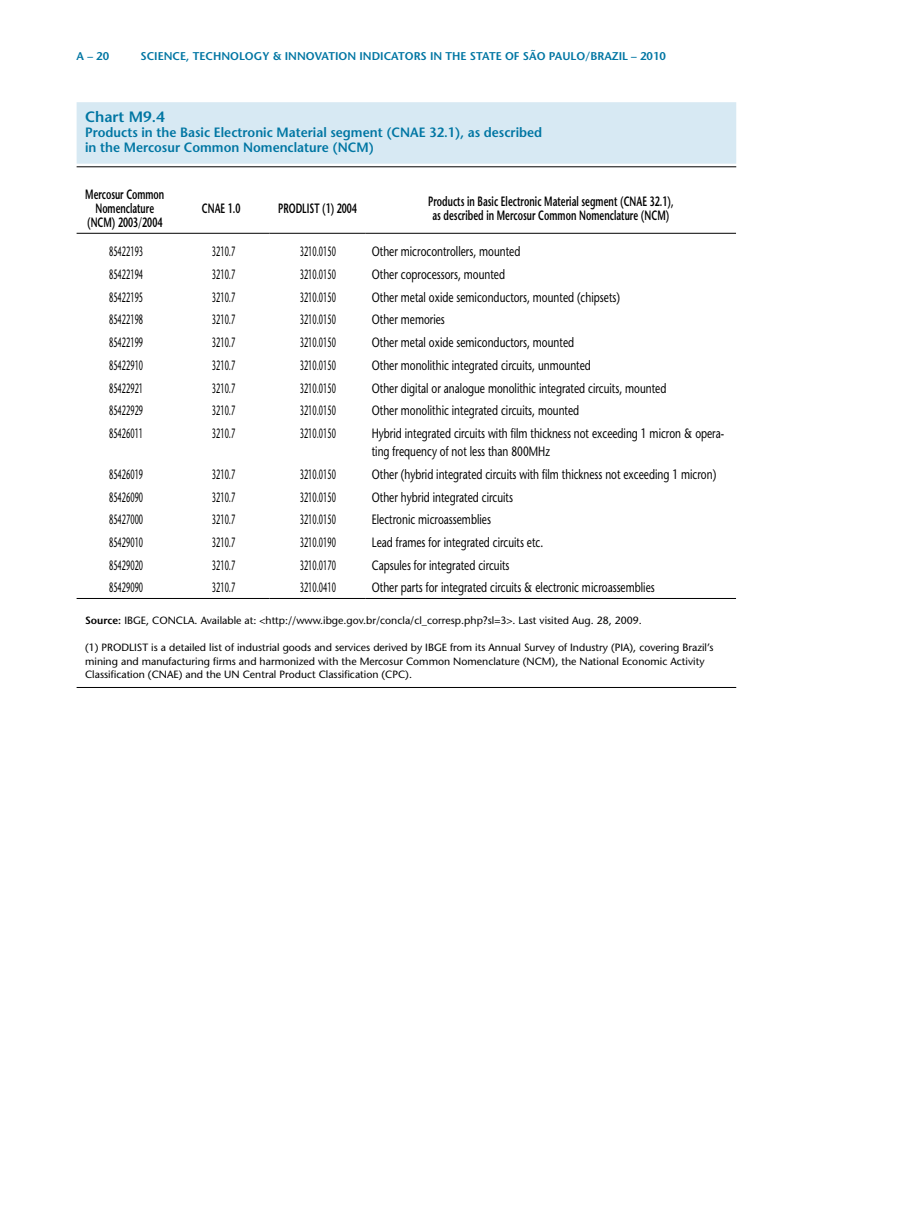
<style>
.page{position:relative;width:915px;height:1221px;background:#fff}
.page>*{position:absolute;margin:0;border:0;box-sizing:border-box;transform-origin:0 0}
.t1{font:600 15px "Stone Sans";color:#0076a3}
.t2{font:13.5px/18px "Stone Sans";color:#000;scale:.75 1}
.t3{font:13.5px "Stone Sans";color:#000;scale:.55 1}
.t4{font:600 13.5px/14.2px "Stone Sans";letter-spacing:.005em;color:#000;text-align:center;scale:.65 1}
.t5{font:600 13.5px/15px "Stone Sans";color:#0076a3;scale:.95 1}
.t6{font:600 11.25px "Stone Sans";color:#0076a3}
.t7{font:10.5px/13.5px "Stone Sans";color:#000}
.s1{font-weight:600}
</style>
<div class="page">
<div style="left:77px;top:102px;width:659px;height:62px;background:#d7e9f3"></div>
<hr style="left:77px;top:166px;width:659px;height:1px;background:#000">
<hr style="left:77px;top:687px;width:659px;height:1px;background:#000">
<hr style="left:77px;top:233px;width:96px;height:1px;background:#000">
<hr style="left:173px;top:233px;width:96px;height:1px;background:#000">
<hr style="left:269px;top:233px;width:96px;height:1px;background:#000">
<hr style="left:365px;top:233px;width:370px;height:1px;background:#000">
<hr style="left:77px;top:598px;width:96px;height:1px;background:#000">
<hr style="left:173px;top:598px;width:96px;height:1px;background:#000">
<hr style="left:269px;top:598px;width:96px;height:1px;background:#000">
<hr style="left:365px;top:598px;width:370px;height:1px;background:#000">
<p class="t6" style="left:77px;top:49px;width:34px">A – 20</p>
<p class="t6" style="left:140px;top:49px;width:527px">science, technology &amp; innovation indicators in the state of são paulo/brazil – 2010</p>
<p class="t1" style="left:85px;top:107px;width:81px">Chart M9.4</p>
<p class="t5" style="left:85px;top:125px;width:482px">Products in the Basic Electronic Material segment (CNAE 32.1), as described in the Mercosur Common Nomenclature (NCM)</p>
<p class="t4" style="left:85px;top:187px;width:123px">Mercosur Common<br>Nomenclature (NCM) 2003/2004</p>
<p class="t4" style="left:202px;top:201px;width:61px">CNAE 1.0</p>
<p class="t4" style="left:278px;top:201px;width:123px">PRODLIST (1) 2004</p>
<p class="t4" style="left:428px;top:194px;width:379px">Products in Basic Electronic Material segment (CNAE 32.1), as described in Mercosur Common Nomenclature (NCM)</p>
<p class="t3" style="left:109px;top:243px;width:63px">85422193</p>
<p class="t3" style="left:212px;top:243px;width:44px">3210.7</p>
<p class="t3" style="left:299px;top:243px;width:67px">3210.0150</p>
<p class="t2" style="left:371px;top:242px;width:200px">Other microcontrollers, mounted</p>
<p class="t3" style="left:109px;top:266px;width:63px">85422194</p>
<p class="t3" style="left:212px;top:266px;width:44px">3210.7</p>
<p class="t3" style="left:299px;top:266px;width:67px">3210.0150</p>
<p class="t2" style="left:371px;top:265px;width:179px">Other coprocessors, mounted</p>
<p class="t3" style="left:109px;top:289px;width:63px">85422195</p>
<p class="t3" style="left:212px;top:289px;width:44px">3210.7</p>
<p class="t3" style="left:299px;top:289px;width:67px">3210.0150</p>
<p class="t2" style="left:371px;top:288px;width:332px">Other metal oxide semiconductors, mounted (chipsets)</p>
<p class="t3" style="left:109px;top:311px;width:63px">85422198</p>
<p class="t3" style="left:212px;top:311px;width:44px">3210.7</p>
<p class="t3" style="left:299px;top:311px;width:67px">3210.0150</p>
<p class="t2" style="left:371px;top:310px;width:99px">Other memories</p>
<p class="t3" style="left:109px;top:334px;width:63px">85422199</p>
<p class="t3" style="left:212px;top:334px;width:44px">3210.7</p>
<p class="t3" style="left:299px;top:334px;width:67px">3210.0150</p>
<p class="t2" style="left:371px;top:333px;width:271px">Other metal oxide semiconductors, mounted</p>
<p class="t3" style="left:109px;top:357px;width:63px">85422910</p>
<p class="t3" style="left:212px;top:357px;width:44px">3210.7</p>
<p class="t3" style="left:299px;top:357px;width:67px">3210.0150</p>
<p class="t2" style="left:371px;top:356px;width:294px">Other monolithic integrated circuits, unmounted</p>
<p class="t3" style="left:109px;top:379px;width:63px">85422921</p>
<p class="t3" style="left:212px;top:379px;width:44px">3210.7</p>
<p class="t3" style="left:299px;top:379px;width:67px">3210.0150</p>
<p class="t2" style="left:371px;top:379px;width:394px">Other digital or analogue monolithic integrated circuits, mounted</p>
<p class="t3" style="left:109px;top:402px;width:63px">85422929</p>
<p class="t3" style="left:212px;top:402px;width:44px">3210.7</p>
<p class="t3" style="left:299px;top:402px;width:67px">3210.0150</p>
<p class="t2" style="left:371px;top:401px;width:278px">Other monolithic integrated circuits, mounted</p>
<p class="t3" style="left:109px;top:425px;width:63px">85426011</p>
<p class="t3" style="left:212px;top:425px;width:44px">3210.7</p>
<p class="t3" style="left:299px;top:425px;width:67px">3210.0150</p>
<p class="t2" style="left:371px;top:424px;width:471px">Hybrid integrated circuits with film thickness not exceeding 1 micron &amp; opera&shy;ting frequency of not less than 800MHz</p>
<p class="t3" style="left:109px;top:466px;width:63px">85426019</p>
<p class="t3" style="left:212px;top:466px;width:44px">3210.7</p>
<p class="t3" style="left:299px;top:466px;width:67px">3210.0150</p>
<p class="t2" style="left:371px;top:465px;width:460px">Other (hybrid integrated circuits with film thickness not exceeding 1 micron)</p>
<p class="t3" style="left:109px;top:488px;width:63px">85426090</p>
<p class="t3" style="left:212px;top:488px;width:44px">3210.7</p>
<p class="t3" style="left:299px;top:488px;width:67px">3210.0150</p>
<p class="t2" style="left:371px;top:487px;width:190px">Other hybrid integrated circuits</p>
<p class="t3" style="left:109px;top:511px;width:63px">85427000</p>
<p class="t3" style="left:212px;top:511px;width:44px">3210.7</p>
<p class="t3" style="left:299px;top:511px;width:67px">3210.0150</p>
<p class="t2" style="left:371px;top:510px;width:160px">Electronic microassemblies</p>
<p class="t3" style="left:109px;top:534px;width:63px">85429010</p>
<p class="t3" style="left:212px;top:534px;width:44px">3210.7</p>
<p class="t3" style="left:299px;top:534px;width:67px">3210.0190</p>
<p class="t2" style="left:371px;top:533px;width:230px">Lead frames for integrated circuits etc.</p>
<p class="t3" style="left:109px;top:556px;width:63px">85429020</p>
<p class="t3" style="left:212px;top:556px;width:44px">3210.7</p>
<p class="t3" style="left:299px;top:556px;width:67px">3210.0170</p>
<p class="t2" style="left:371px;top:556px;width:185px">Capsules for integrated circuits</p>
<p class="t3" style="left:109px;top:579px;width:63px">85429090</p>
<p class="t3" style="left:212px;top:579px;width:44px">3210.7</p>
<p class="t3" style="left:299px;top:579px;width:67px">3210.0410</p>
<p class="t2" style="left:371px;top:578px;width:378px">Other parts for integrated circuits &amp; electronic microassemblies</p>
<p class="t7" style="left:85px;top:613px;width:558px"><span class="s1">Source:</span> IBGE, CONCLA. Available at: &lt;http://www.ibge.gov.br/concla/cl_corresp.php?sl=3&gt;. Last visited Aug. 28, 2009.</p>
<p class="t7" style="left:85px;top:640px;width:629px">(1) PRODLIST is a detailed list of industrial goods and services derived by IBGE from its Annual Survey of Industry (PIA), covering Brazil’s mining and manufacturing firms and harmonized with the Mercosur Common Nomenclature (NCM), the National Economic Activity<br>Classification (CNAE) and the UN Central Product Classification (CPC).</p>
</div>
